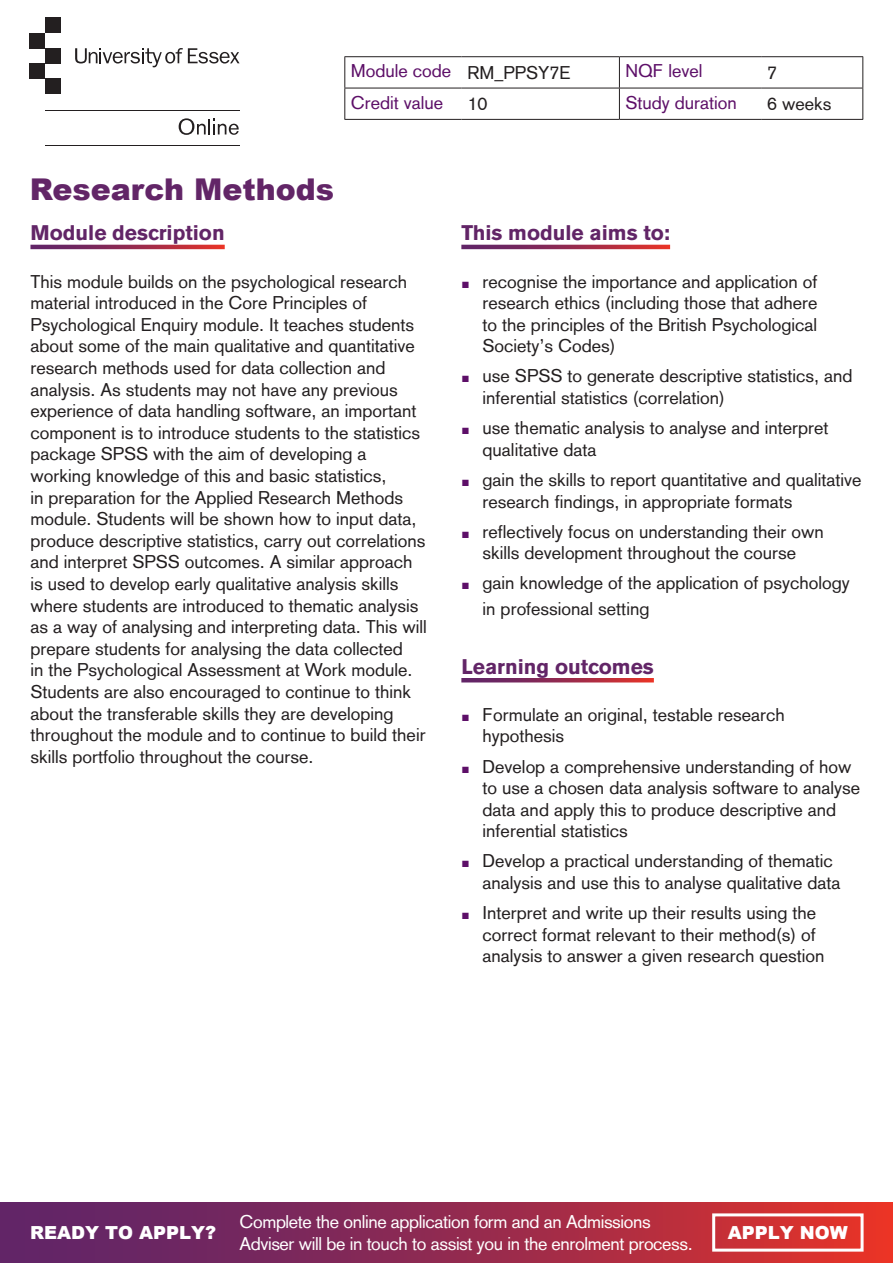
<style>
.page{position:relative;width:893px;height:1263px;background:#fff}
.page>*{position:absolute;margin:0;border:0;box-sizing:border-box;transform-origin:0 0}
.t1{font:900 30px "Arial";color:#622567}
.t2{font:700 21px "Akzidenz Grotesk BE";color:#622567}
.t3{font:18px/21.6px "Akzidenz Grotesk";color:#231f20}
.t4{font:18px/21.6px "Akzidenz Grotesk";letter-spacing:-.02em;color:#fff}
.t5{font:18px "Akzidenz Grotesk";color:#5d0f68}
.t6{font:900 18px "Arial";color:#fff}
.s1{color:#231f20}
.s2{font-family:"Arial";font-weight:700;font-size:13.5px;color:#5d0f68}
</style>
<div class="page">
<hr style="left:45px;top:145px;width:195px;height:1px;background:#231f20">
<hr style="left:45px;top:110px;width:195px;height:1px;background:#231f20">
<svg style="left:179px;top:118px;width:60px;height:17px"></svg>
<div style="left:45px;top:18px;width:15px;height:15px;background:#231f20"></div>
<div style="left:30px;top:33px;width:15px;height:15px;background:#231f20"></div>
<div style="left:45px;top:48px;width:15px;height:15px;background:#231f20"></div>
<div style="left:30px;top:63px;width:15px;height:16px;background:#231f20"></div>
<div style="left:45px;top:79px;width:15px;height:15px;background:#231f20"></div>
<svg style="left:75px;top:48px;width:165px;height:19px"></svg>
<hr style="left:344px;top:56px;width:117px;height:1px;background:#231f20">
<hr style="left:344px;top:57px;width:1px;height:31px;background:#231f20">
<hr style="left:461px;top:56px;width:158px;height:1px;background:#231f20">
<hr style="left:619px;top:56px;width:142px;height:1px;background:#231f20">
<hr style="left:619px;top:57px;width:1px;height:31px;background:#231f20">
<hr style="left:761px;top:56px;width:102px;height:1px;background:#231f20">
<hr style="left:862px;top:57px;width:1px;height:31px;background:#231f20">
<hr style="left:344px;top:88px;width:117px;height:1px;background:#231f20">
<hr style="left:344px;top:88px;width:1px;height:31px;background:#231f20">
<hr style="left:461px;top:88px;width:158px;height:1px;background:#231f20">
<hr style="left:619px;top:88px;width:142px;height:1px;background:#231f20">
<hr style="left:619px;top:88px;width:1px;height:31px;background:#231f20">
<hr style="left:761px;top:88px;width:102px;height:1px;background:#231f20">
<hr style="left:862px;top:88px;width:1px;height:31px;background:#231f20">
<hr style="left:344px;top:119px;width:117px;height:1px;background:#231f20">
<hr style="left:461px;top:119px;width:158px;height:1px;background:#231f20">
<hr style="left:619px;top:119px;width:142px;height:1px;background:#231f20">
<hr style="left:761px;top:119px;width:102px;height:1px;background:#231f20">
<svg style="left:30px;top:245px;width:195px;height:4px"></svg>
<svg style="left:461px;top:245px;width:209px;height:4px"></svg>
<svg style="left:461px;top:678px;width:193px;height:4px"></svg>
<div style="left:0;top:1202px;width:893px;height:61px;background:linear-gradient(to right,#51236f,#df332b)"></div>
<div style="left:712px;top:1213px;width:152px;height:38px;border:3px solid #fff"></div>
<p class="t5" style="left:351px;top:60px;width:221px">Module code <span class="s1">RM_PPSY7E</span></p>
<p class="t5" style="left:625px;top:60px;width:79px">NQF level</p>
<p class="t3" style="left:767px;top:62px;width:12px">7</p>
<p class="t5" style="left:351px;top:92px;width:94px">Credit value</p>
<p class="t3" style="left:467px;top:93px;width:22px">10</p>
<p class="t5" style="left:625px;top:92px;width:113px">Study duration</p>
<p class="t3" style="left:767px;top:93px;width:66px">6 weeks</p>
<h1 class="t1" style="left:30px;top:167px;width:306px">Research Methods</h1>
<p class="t2" style="left:30px;top:221px;width:196px">Module description</p>
<p class="t3" style="left:30px;top:270px;width:398px">This module builds on the psychological research material introduced in the Core Principles of Psychological Enquiry module. It teaches students about some of the main qualitative and quantitative research methods used for data collection and analysis. As students may not have any previous experience of data handling software, an important component is to introduce students to the statistics package SPSS with the aim of developing a working knowledge of this and basic statistics,<br>in preparation for the Applied Research Methods module. Students will be shown how to input data, produce descriptive statistics, carry out correlations and interpret SPSS outcomes. A similar approach is used to develop early qualitative analysis skills where students are introduced to thematic analysis as a way of analysing and interpreting data. This will prepare students for analysing the data collected<br>in the Psychological Assessment at Work module.<br>Students are also encouraged to continue to think about the transferable skills they are developing throughout the module and to continue to build their skills portfolio throughout the course.</p>
<p class="t2" style="left:461px;top:221px;width:210px">This module aims to:</p>
<p class="t3" style="left:483px;top:270px;width:336px;text-align:justify;text-indent:-21px"><span class="s2">■</span> recognise the importance and application of research ethics (including those that adhere to the principles of the British Psychological Society’s Codes)</p>
<p class="t3" style="left:483px;top:365px;width:371px;text-indent:-21px"><span class="s2">■</span> use SPSS to generate descriptive statistics, and inferential statistics (correlation)</p>
<p class="t3" style="left:483px;top:417px;width:347px;text-indent:-21px"><span class="s2">■</span> use thematic analysis to analyse and interpret qualitative data</p>
<p class="t3" style="left:483px;top:469px;width:380px;text-indent:-21px"><span class="s2">■</span> gain the skills to report quantitative and qualitative research findings, in appropriate formats</p>
<p class="t3" style="left:461px;top:520px;width:364px;text-align:center"><span class="s2">■</span> reflectively focus on understanding their own skills development throughout the course</p>
<p class="t3" style="left:483px;top:570px;width:369px;line-height:25.2px;text-indent:-21px"><span class="s2">■</span> gain knowledge of the application of psychology in professional setting</p>
<p class="t2" style="left:461px;top:654px;width:194px">Learning outcomes</p>
<p class="t3" style="left:483px;top:704px;width:304px;text-indent:-21px"><span class="s2">■</span> Formulate an original, testable research hypothesis</p>
<p class="t3" style="left:483px;top:755px;width:379px;text-indent:-21px"><span class="s2">■</span> Develop a comprehensive understanding of how to use a chosen data analysis software to analyse data and apply this to produce descriptive and inferential statistics</p>
<p class="t3" style="left:483px;top:850px;width:359px;text-indent:-21px"><span class="s2">■</span> Develop a practical understanding of thematic analysis and use this to analyse qualitative data</p>
<p class="t3" style="left:483px;top:902px;width:343px;text-indent:-21px"><span class="s2">■</span> Interpret and write up their results using the correct format relevant to their method(s) of analysis to answer a given research question</p>
<p class="t6" style="left:30px;top:1219px;width:187px">READY TO APPLY?</p>
<p class="t4" style="left:239px;top:1211px;width:455px">Complete the online application form and an Admissions<br>Adviser will be in touch to assist you in the enrolment process.</p>
<p class="t6" style="left:728px;top:1219px;width:121px">APPLY NOW</p>
</div>
